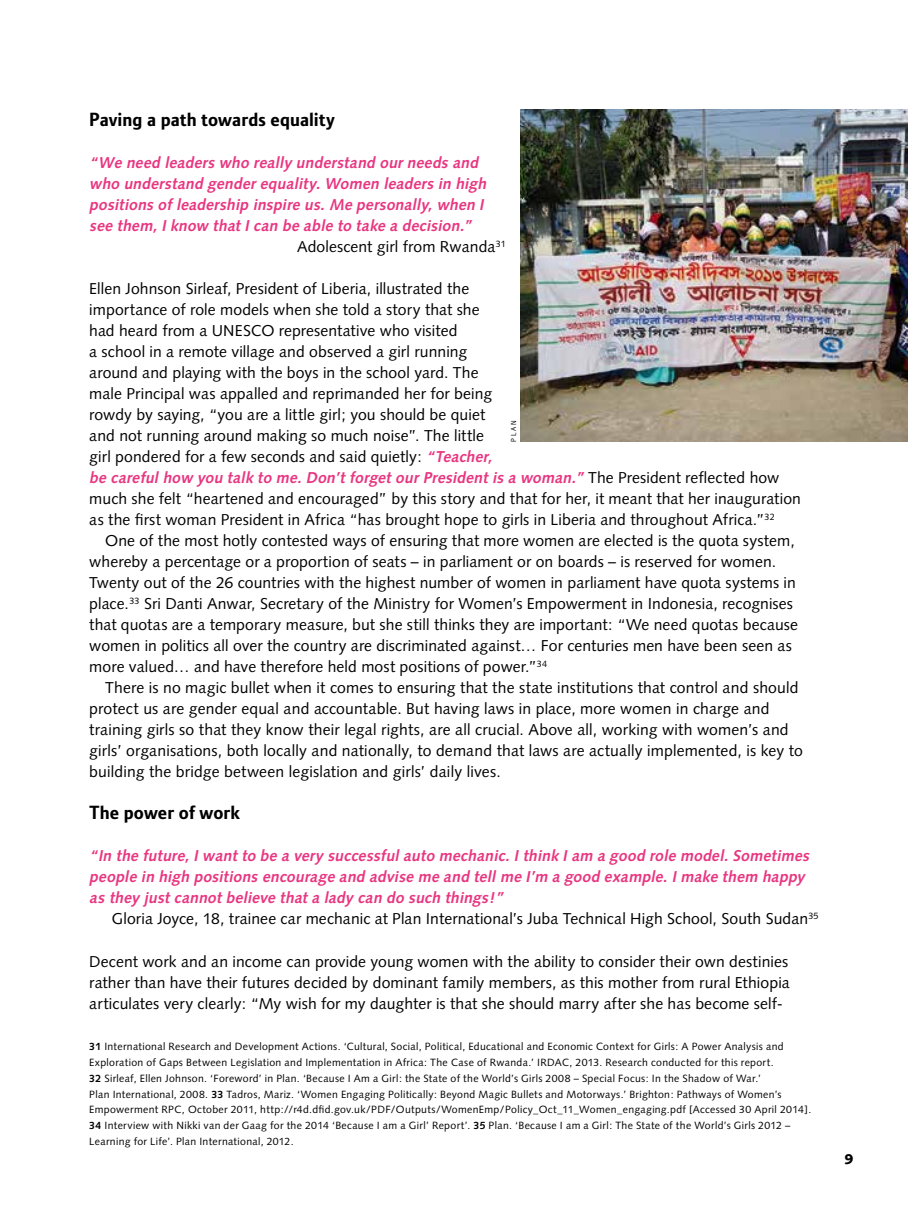
<style>
.page{position:relative;width:908px;height:1216px;background:#fff}
.page>*{position:absolute;margin:0;border:0;box-sizing:border-box;transform-origin:0 0}
.t1{font:700 18.38px "Plan";letter-spacing:.005em;color:#000}
.t2{font:15.75px/21px "Syntax";letter-spacing:.005em;color:#000}
.t3{font:italic 700 15.75px/21px "Syntax";color:#e83681}
.t4{font:900 14px "Syntax";color:#000}
.t5{font:10.5px/15.8px "Syntax";letter-spacing:.03em;color:#000}
.t6{font:7px "Plan Roman";color:#000}
.s1{font-weight:700;font-style:italic;color:#e83681}
.s2{font-weight:700}
</style>
<div class="page">
<img style="left:521px;top:109px;width:387px;height:332px">
<p class="t1" style="left:89px;top:109px;width:247px">Paving a path towards equality</p>
<p class="t3" style="left:89px;top:152px;width:393px">“We need leaders who really understand our needs and</p>
<p class="t3" style="left:89px;top:173px;width:402px">who understand gender equality. Women leaders in high</p>
<p class="t3" style="left:89px;top:194px;width:399px">positions of leadership inspire us. Me personally, when I</p>
<p class="t3" style="left:89px;top:215px;width:387px">see them, I know that I can be able to take a decision.”</p>
<p class="t2" style="left:297px;top:236px;width:210px">Adolescent girl from Rwanda<sup>31</sup></p>
<p class="t2" style="left:89px;top:278px;width:713px">Ellen Johnson Sirleaf, President of Liberia, illustrated the<br>importance of role models when she told a story that she<br>had heard from a UNESCO representative who visited<br>a school in a remote village and observed a girl running<br>around and playing with the boys in the school yard. The<br>male Principal was appalled and reprimanded her for being<br>rowdy by saying, “you are a little girl; you should be quiet<br>and not running around making so much noise”. The little<br>girl pondered for a few seconds and said quietly: <span class="s1">“Teacher,<br>be careful how you talk to me. Don’t forget our President is a woman.”</span> T h e P re s i d e n t re fl e c te d h o w much she felt “heartened and encouraged” by this story and that for her, it meant that her inauguration as the first woman President in Africa “has brought hope to girls in Liberia and throughout Africa.”<sup>32</sup></p>
<p class="t2" style="left:89px;top:530px;width:710px;text-indent:16px">One of the most hotly contested ways of ensuring that more women are elected is the quota system, whereby a percentage or a proportion of seats – in parliament or on boards – is reserved for women.<br>Twenty out of the 26 countries with the highest number of women in parliament have quota systems in place.<sup>33</sup> Sri Danti Anwar, Secretary of the Ministry for Women’s Empowerment in Indonesia, recognises that quotas are a temporary measure, but she still thinks they are important: “We need quotas because women in politics all over the country are discriminated against… For centuries men have been seen as more valued… and have therefore held most positions of power.”<sup>34</sup></p>
<p class="t2" style="left:89px;top:677px;width:715px;text-indent:16px">There is no magic bullet when it comes to ensuring that the state institutions that control and should protect us are gender equal and accountable. But having laws in place, more women in charge and training girls so that they know their legal rights, are all crucial. Above all, working with women’s and girls’ organisations, both locally and nationally, to demand that laws are actually implemented, is key to building the bridge between legislation and girls’ daily lives.</p>
<p class="t1" style="left:89px;top:802px;width:153px">The power of work</p>
<p class="t3" style="left:89px;top:845px;width:724px">“In the future, I want to be a very successful auto mechanic. I think I am a good role model. Sometimes people in high positions encourage and advise me and tell me I’m a good example. I make them happy as they j ust cannot believe that a lady can do such things!”</p>
<p class="t2" style="left:112px;top:908px;width:708px">Gloria Joyce, 18, trainee car mechanic at Plan International’s Juba Technical High School, South Sudan<sup>35</sup></p>
<p class="t2" style="left:89px;top:950px;width:702px;text-align:justify">Decent work and an income can provide young women with the ability to consider their own destinies rather than have their futures decided by dominant family members, as this mother from rural Ethiopia articulates very clearly: “My wish for my daughter is that she should marry after she has become self-</p>
<p class="t5" style="left:89px;top:1038px;width:723px"><span class="s2">31</span> International Research and Development Actions. ‘Cultural, Social, Political, Educational and Economic Context for Girls: A Power Analysis and Exploration of Gaps Between Legislation and Implementation in Africa: The Case of Rwanda.’ IRDAC, 2013. Research conducted for this report.<br><span class="s2">32</span> Sirleaf, Ellen Johnson. ‘Foreword’ in Plan. ‘Because I Am a Girl: the State of the World’s Girls 2008 – Special Focus: In the Shadow of War.’<br>Plan International, 2008. <span class="s2">33</span> Tadros, Mariz. ‘Women Engaging Politically: Beyond Magic Bullets and Motorways.’ Brighton: Pathways of Women’s Empowerment RPC, October 2011, http://r4d.dfid.gov.uk/PDF/Outputs/WomenEmp/Policy_Oct_11_Women_engaging.pdf [Accessed 30 April 2014].<br><span class="s2">34</span> Interview with Nikki van der Gaag for the 2014 ‘Because I am a Girl’ Report’. <span class="s2">35</span> Plan. ‘Because I am a Girl: The State of the World’s Girls 2012 – Learning for Life’. Plan International, 2012.</p>
<p class="t6" style="left:510px;top:441px;width:21px;rotate:-90deg">PLAN</p>
<p class="t4" style="left:844px;top:1151px;width:11px">9</p>
</div>
